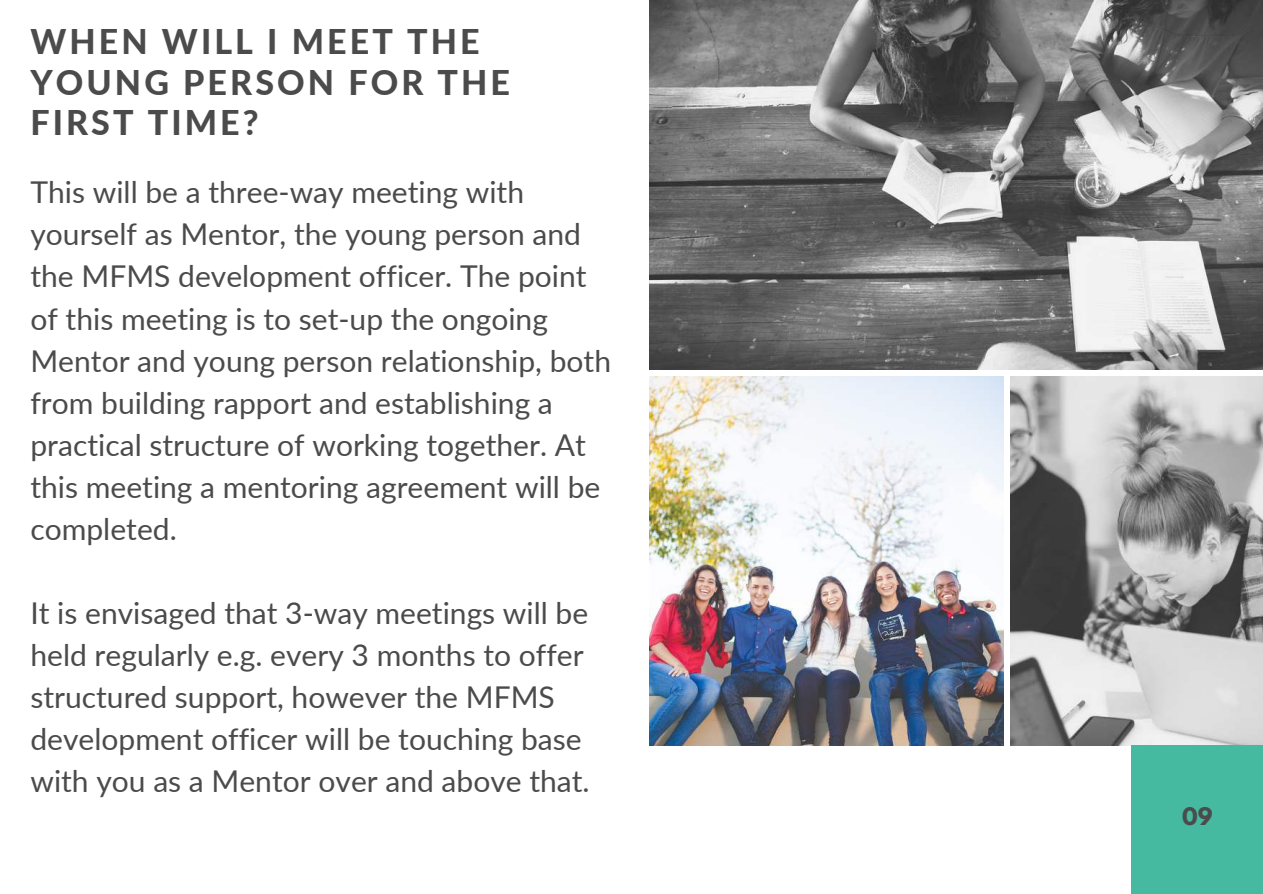
<style>
.page{position:relative;width:1263px;height:894px;background:#fff}
.page>*{position:absolute;margin:0;border:0;box-sizing:border-box;transform-origin:0 0}
.t1{font:800 34.05px/40.5px "Lato";letter-spacing:.09em;color:#4b4b4b}
.t2{font:30px/42px "Lato";color:#4b4b4b}
.t3{font:700 21.45px "League Spartan";color:#4b4b4b}
</style>
<div class="page">
<img style="left:649px;top:376px;width:355px;height:369px">
<img style="left:1010px;top:376px;width:252px;height:369px">
<img style="left:649px;top:0;width:613px;height:369px">
<div style="left:1131px;top:745px;width:132px;height:148px;background:#45baa0"></div>
<p class="t1" style="left:30px;top:20px;width:481px">WHEN WILL I MEET THE<br>YOUNG PERSON FOR THE<br>FIRST TIME?</p>
<p class="t2" style="left:30px;top:170px;width:582px">This will be a three-way meeting with yourself as Mentor, the young person and the MFMS development officer. The point of this meeting is to set-up the ongoing Mentor and young person relationship, both from building rapport and establishing a practical structure of working together. At this meeting a mentoring agreement will be completed.</p>
<p class="t2" style="left:30px;top:590px;width:561px">It is envisaged that 3-way meetings will be held regularly e.g. every 3 months to offer structured support, however the MFMS development officer will be touching base with you as a Mentor over and above that.</p>
<p class="t3" style="left:1182px;top:799px;width:32px">09</p>
</div>
